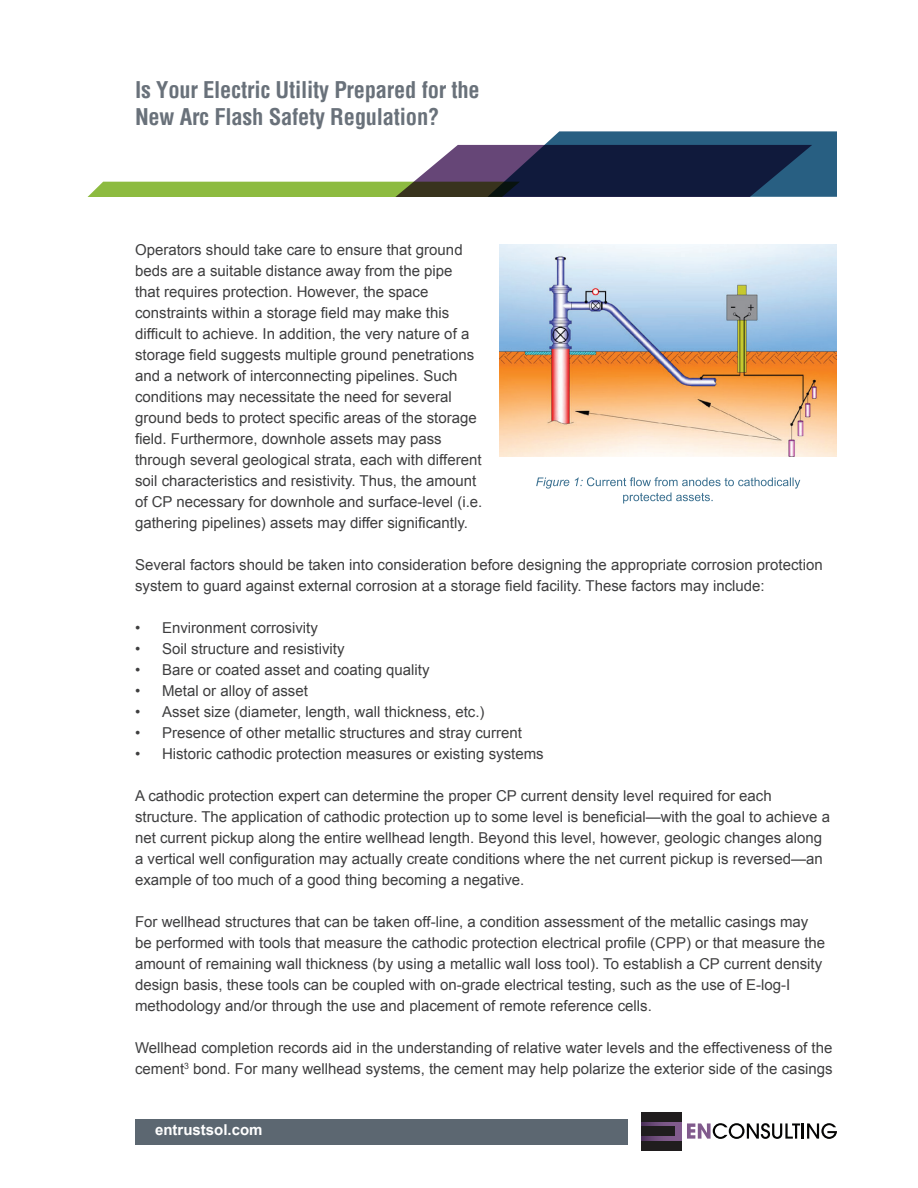
<style>
.page{position:relative;width:918px;height:1188px;background:#fff}
.page>*{position:absolute;margin:0;border:0;box-sizing:border-box;transform-origin:0 0}
.t1{font:700 condensed 22.5px/27px "Helvetica";letter-spacing:-.01em;color:#69717a}
.t2{font:15px/21px "Arial";color:#3e3e3f}
.t3{font:700 15px "Arial";color:#fff}
</style>
<div class="page">
<svg style="left:87px;top:131px;width:750px;height:66px"></svg>
<div style="left:135px;top:1119px;width:492px;height:25px;background:#5c6771"></div>
<svg style="left:642px;top:1121px;width:40px;height:21px"></svg>
<svg style="left:687px;top:1123px;width:150px;height:16px"></svg>
<div style="left:642px;top:1112px;width:40px;height:9px;background:#201d1e"></div>
<div style="left:642px;top:1127px;width:33px;height:9px;background:#201d1e"></div>
<div style="left:642px;top:1142px;width:40px;height:9px;background:#201d1e"></div>
<img style="left:499px;top:244px;width:338px;height:212px">
<svg style="left:536px;top:477px;width:264px;height:26px"></svg>
<h1 class="t1" style="left:135px;top:76px;width:346px">Is Your Electric Utility Prepared for the<br>New Arc Flash Safety Regulation?</h1>
<p class="t2" style="left:135px;top:239px;width:349px">Operators should take care to ensure that ground beds are a suitable distance away from the pipe<br>that requires protection. However, the space constraints within a storage field may make this difficult to achieve. In addition, the very nature of a storage field suggests multiple ground penetrations and a network of interconnecting pipelines. Such conditions may necessitate the need for several ground beds to protect specific areas of the storage field. Furthermore, downhole assets may pass through several geological strata, each with different soil characteristics and resistivity. Thus, the amount of CP necessary for downhole and surface-level (i.e. gathering pipelines) assets may differ significantly.</p>
<p class="t2" style="left:135px;top:554px;width:689px">Several factors should be taken into consideration before designing the appropriate corrosion protection system to guard against external corrosion at a storage field facility. These factors may include:</p>
<p class="t2" style="left:135px;top:617px;width:184px">• Environment corrosivity</p>
<p class="t2" style="left:135px;top:638px;width:211px">• Soil structure and resistivity</p>
<p class="t2" style="left:135px;top:659px;width:296px">• Bare or coated asset and coating quality</p>
<p class="t2" style="left:135px;top:680px;width:174px">• Metal or alloy of asset</p>
<p class="t2" style="left:135px;top:701px;width:351px">• Asset size (diameter, length, wall thickness, etc.)</p>
<p class="t2" style="left:135px;top:722px;width:389px">• Presence of other metallic structures and stray current</p>
<p class="t2" style="left:135px;top:743px;width:410px">• Historic cathodic protection measures or existing systems</p>
<p class="t2" style="left:135px;top:785px;width:697px">A cathodic protection expert can determine the proper CP current density level required for each structure. The application of cathodic protection up to some level is beneficial—with the goal to achieve a net current pickup along the entire wellhead length. Beyond this level, however, geologic changes along a vertical well configuration may actually create conditions where the net current pickup is reversed—an example of too much of a good thing becoming a negative.</p>
<p class="t2" style="left:135px;top:911px;width:692px">For wellhead structures that can be taken off-line, a condition assessment of the metallic casings may be performed with tools that measure the cathodic protection electrical profile (CPP) or that measure the amount of remaining wall thickness (by using a metallic wall loss tool). To establish a CP current density design basis, these tools can be coupled with on-grade electrical testing, such as the use of E-log-I methodology and/or through the use and placement of remote reference cells.</p>
<p class="t2" style="left:135px;top:1037px;width:699px">Wellhead completion records aid in the understanding of relative water levels and the effectiveness of the cement<sup>3</sup> bond. For many wellhead systems, the cement may help polarize the exterior side of the casings</p>
<p class="t3" style="left:155px;top:1120px;width:109px">entrustsol.com</p>
</div>
